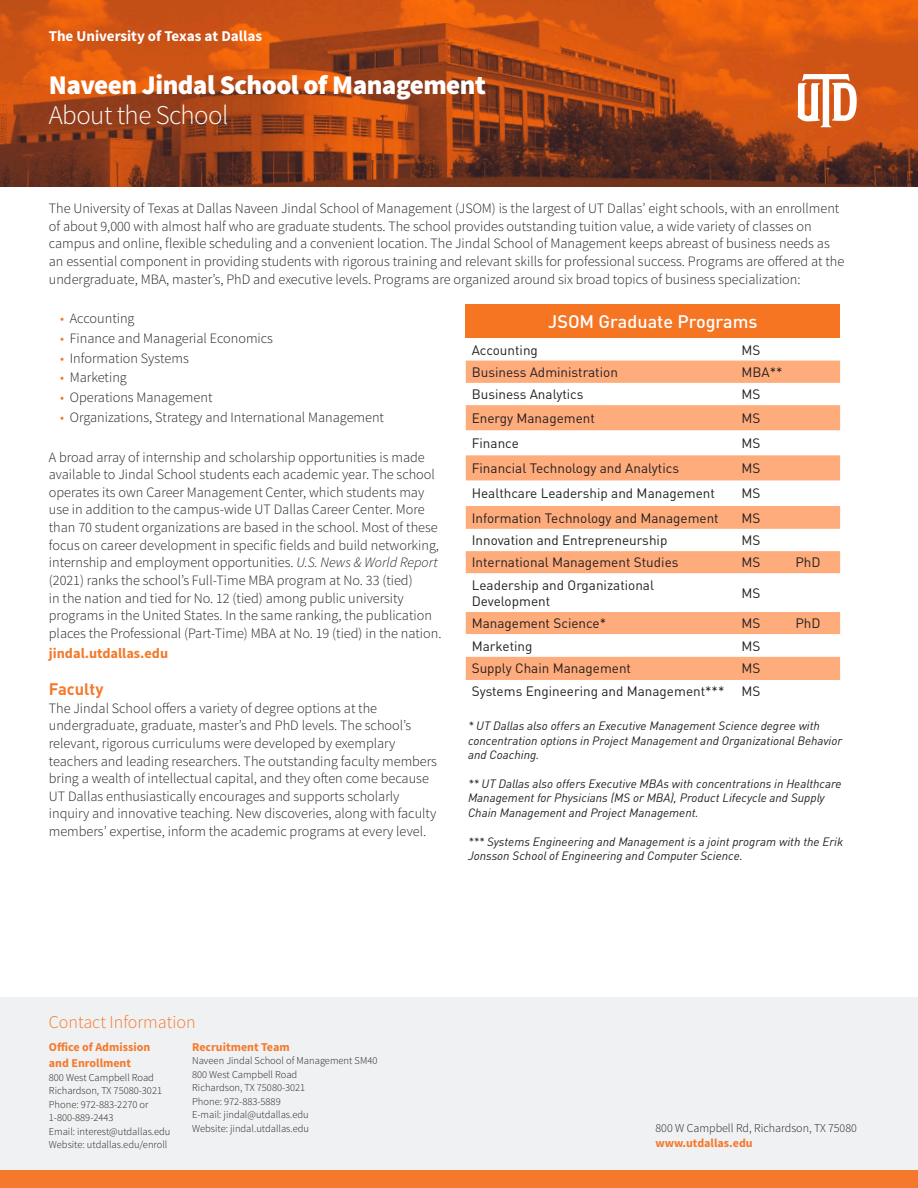
<style>
.page{position:relative;width:918px;height:1188px;background:#fff}
.page>*{position:absolute;margin:0;border:0;box-sizing:border-box;transform-origin:0 0}
.yourName{font:900 27px "Source Sans Pro";letter-spacing:-.02em;color:#fff}
.yourPosition{font:300 27px "Source Sans Pro";letter-spacing:-.02em;color:#fff}
.t1{font:500 18px "DIN Pro";color:#fff}
.t2{font:300 18px "Source Sans Pro";color:#f4792c}
.t3{font:700 16.5px "DIN Pro";color:#f4792c}
.t4{font:700 15px "Source Sans Pro";color:#fff}
.t5{font:300 14.25px/17.7px "Source Sans Pro";color:#231f20}
.t6{font:700 14.25px "Source Sans Pro";color:#f4792c}
.t7{font:13.5px/16.2px "DIN Pro";color:#231f20}
.t8{font:italic 12px/14.4px "DIN Pro";color:#231f20}
.t9{font:700 12px/16.5px "Source Sans Pro";color:#f4792c}
.t10{font:300 12px "Source Sans Pro";color:#231f20}
.t11{font:300 10.5px/13.5px "Source Sans Pro";color:#231f20}
.s1{color:#f4792c}
.s2{font-style:italic}
</style>
<div class="page">
<img style="left:0;top:0;width:918px;height:187px">
<svg style="left:798px;top:74px;width:59px;height:53px"></svg>
<div style="left:0;top:998px;width:918px;height:190px;background:#f0f1f2"></div>
<div style="left:0;top:1171px;width:918px;height:17px;background:#f4792c"></div>
<div style="left:466px;top:304px;width:374px;height:34px;background:#f57523"></div>
<svg style="left:466px;top:361px;width:374px;height:212px;fill:#ffac7c"></svg>
<svg style="left:466px;top:573px;width:374px;height:107px"></svg>
<p class="t4" style="left:49px;top:27px;width:215px">The University of Texas at Dallas</p>
<p class="yourName" style="left:49px;top:67px;width:439px">Naveen Jindal School of Management</p>
<p class="yourPosition" style="left:49px;top:99px;width:181px">About the School</p>
<p class="t5" style="left:49px;top:200px;width:797px">The University of Texas at Dallas Naveen Jindal School of Management (JSOM) is the largest of UT Dallas’ eight schools, with an enrollment of about 9,000 with almost half who are graduate students. The school provides outstanding tuition value, a wide variety of classes on campus and online, flexible scheduling and a convenient location. The Jindal School of Management keeps abreast of business needs as an essential component in providing students with rigorous training and relevant skills for professional success. Programs are offered at the undergraduate, MBA, master’s, PhD and executive levels. Programs are organized around six broad topics of business specialization:</p>
<p class="t5" style="left:60px;top:310px;width:76px"><span class="s1">•</span> Accounting</p>
<p class="t5" style="left:60px;top:329px;width:214px"><span class="s1">•</span> Finance and Managerial Economics</p>
<p class="t5" style="left:60px;top:349px;width:130px"><span class="s1">•</span> Information Systems</p>
<p class="t5" style="left:60px;top:369px;width:68px"><span class="s1">•</span> Marketing</p>
<p class="t5" style="left:60px;top:389px;width:154px"><span class="s1">•</span> Operations Management</p>
<p class="t5" style="left:60px;top:409px;width:325px"><span class="s1">•</span> Organizations, Strategy and International Management</p>
<p class="t5" style="left:49px;top:448px;width:394px">A broad array of internship and scholarship opportunities is made available to Jindal School students each academic year. The school operates its own Career Management Center, which students may use in addition to the campus-wide UT Dallas Career Center. More than 70 student organizations are based in the school. Most of these focus on career development in specific fields and build networking, internship and employment opportunities. <span class="s2">U.S. News &amp; World Report </span>(2021) ranks the school’s Full-Time MBA program at No. 33 (tied)<br>in the nation and tied for No. 12 (tied) among public university programs in the United States. In the same ranking, the publication places the Professional (Part-Time) MBA at No. 19 (tied) in the nation.</p>
<p class="t6" style="left:49px;top:644px;width:121px">jindal.utdallas.edu</p>
<p class="t3" style="left:49px;top:678px;width:56px">Faculty</p>
<p class="t5" style="left:49px;top:699px;width:390px">The Jindal School offers a variety of degree options at the undergraduate, graduate, master’s and PhD levels. The school’s relevant, rigorous curriculums were developed by exemplary teachers and leading researchers. The outstanding faculty members bring a wealth of intellectual capital, and they often come because UT Dallas enthusiastically encourages and supports scholarly inquiry and innovative teaching. New discoveries, along with faculty members’ expertise, inform the academic programs at every level.</p>
<p class="t1" style="left:548px;top:310px;width:211px">JSOM Graduate Programs</p>
<p class="t7" style="left:472px;top:341px;width:68px">Accounting</p>
<p class="t7" style="left:741px;top:341px;width:20px">MS</p>
<p class="t7" style="left:472px;top:363px;width:148px">Business Administration</p>
<p class="t7" style="left:741px;top:363px;width:43px">MBA**</p>
<p class="t7" style="left:472px;top:386px;width:113px">Business Analytics</p>
<p class="t7" style="left:741px;top:386px;width:20px">MS</p>
<p class="t7" style="left:472px;top:409px;width:125px">Energy Management</p>
<p class="t7" style="left:741px;top:409px;width:20px">MS</p>
<p class="t7" style="left:472px;top:434px;width:49px">Finance</p>
<p class="t7" style="left:741px;top:434px;width:20px">MS</p>
<p class="t7" style="left:472px;top:460px;width:209px">Financial Technology and Analytics</p>
<p class="t7" style="left:741px;top:460px;width:20px">MS</p>
<p class="t7" style="left:472px;top:485px;width:245px">Healthcare Leadership and Management</p>
<p class="t7" style="left:741px;top:485px;width:20px">MS</p>
<p class="t7" style="left:472px;top:509px;width:249px">Information Technology and Management</p>
<p class="t7" style="left:741px;top:509px;width:20px">MS</p>
<p class="t7" style="left:472px;top:532px;width:197px">Innovation and Entrepreneurship</p>
<p class="t7" style="left:741px;top:532px;width:20px">MS</p>
<p class="t7" style="left:472px;top:554px;width:208px">International Management Studies</p>
<p class="t7" style="left:741px;top:554px;width:20px">MS</p>
<p class="t7" style="left:795px;top:554px;width:27px">PhD</p>
<p class="t7" style="left:472px;top:576px;width:184px">Leadership and Organizational<br>Development</p>
<p class="t7" style="left:741px;top:584px;width:20px">MS</p>
<p class="t7" style="left:472px;top:615px;width:136px">Management Science*</p>
<p class="t7" style="left:741px;top:615px;width:20px">MS</p>
<p class="t7" style="left:795px;top:615px;width:27px">PhD</p>
<p class="t7" style="left:472px;top:637px;width:62px">Marketing</p>
<p class="t7" style="left:741px;top:637px;width:20px">MS</p>
<p class="t7" style="left:472px;top:660px;width:161px">Supply Chain Management</p>
<p class="t7" style="left:741px;top:660px;width:20px">MS</p>
<p class="t7" style="left:472px;top:683px;width:254px">Systems Engineering and Management***</p>
<p class="t7" style="left:741px;top:683px;width:20px">MS</p>
<p class="t8" style="left:468px;top:719px;width:376px">* UT Dallas also offers an Executive Management Science degree with concentration options in Project Management and Organizational Behavior and Coaching.</p>
<p class="t8" style="left:468px;top:776px;width:375px">** UT Dallas also offers Executive MBAs with concentrations in Healthcare<br>Management for Physicians (MS or MBA), Product Lifecycle and Supply<br>Chain Management and Project Management.</p>
<p class="t8" style="left:468px;top:834px;width:377px">*** Systems Engineering and Management is a joint program with the Erik<br>Jonsson School of Engineering and Computer Science.</p>
<p class="t2" style="left:49px;top:1011px;width:148px">Contact Information</p>
<p class="t9" style="left:49px;top:1039px;width:103px">Office of Admission and Enrollment</p>
<p class="t11" style="left:49px;top:1071px;width:123px">800 West Campbell Road<br>Richardson, TX 75080-3021<br>Phone: 972-883-2270 or<br>1-800-889-2443<br>Email: interest@utdallas.edu<br>Website: utdallas.edu/enroll</p>
<p class="t9" style="left:192px;top:1039px;width:99px">Recruitment Team</p>
<p class="t11" style="left:192px;top:1054px;width:187px">Naveen Jindal School of Management SM40<br>800 West Campbell Road<br>Richardson, TX 75080-3021<br>Phone: 972-883-5889<br>E-mail: jindal@utdallas.edu<br>Website: jindal.utdallas.edu</p>
<p class="t10" style="left:656px;top:1121px;width:203px">800 W Campbell Rd, Richardson, TX 75080</p>
<p class="t9" style="left:656px;top:1135px;width:99px">www.utdallas.edu</p>
</div>
